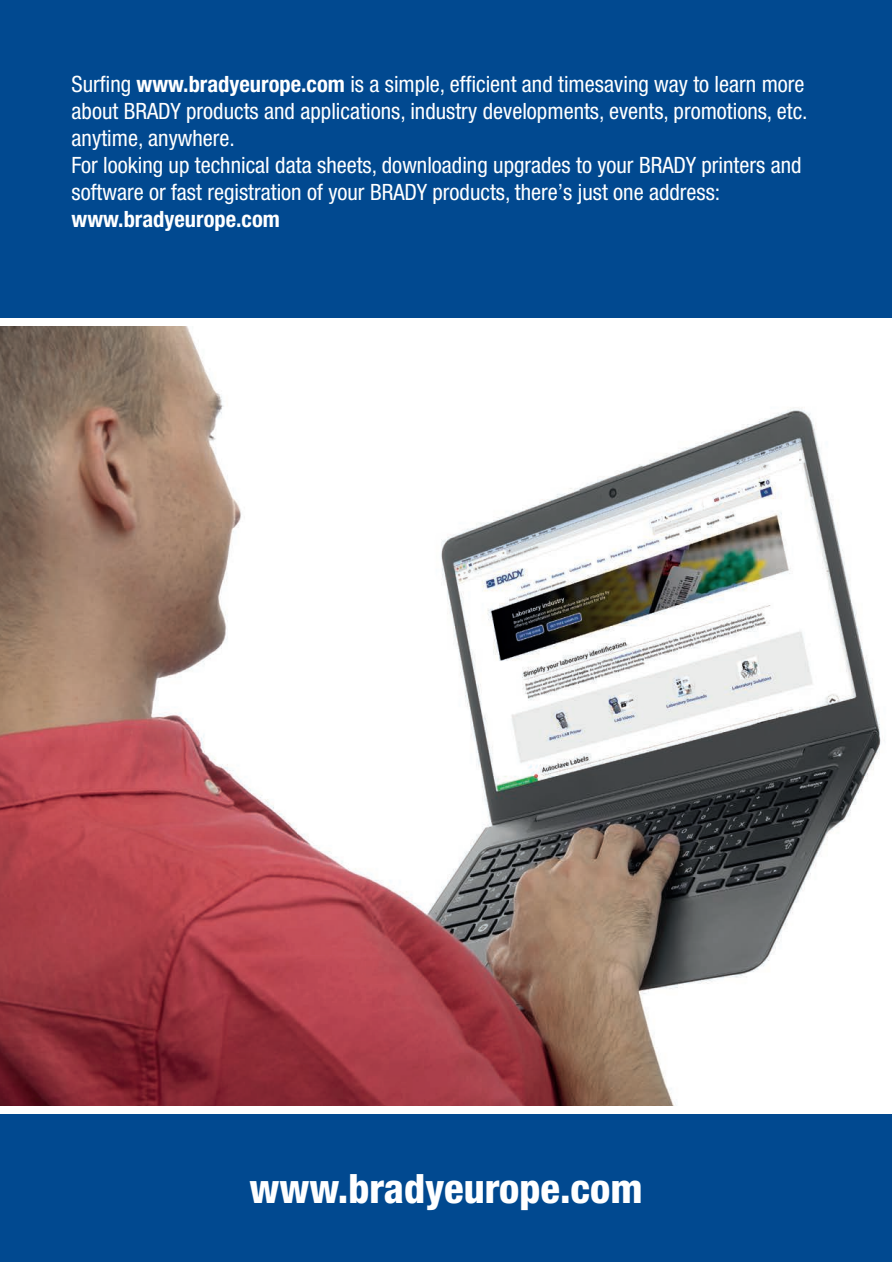
<style>
.page{position:relative;width:892px;height:1262px;background:#fff}
.page>*{position:absolute;margin:0;border:0;box-sizing:border-box;transform-origin:0 0}
.t1{font:800 condensed 40.5px "Helvetica Neue LT Pro";color:#fff}
.t2{font:condensed 22.5px/27px "Helvetica Neue LT Pro";color:#fff}
.t3{font:700 condensed 22.5px "Helvetica Neue LT Pro";color:#fff}
.s1{font-weight:700}
</style>
<div class="page">
<div style="left:0;top:0;width:891px;height:318px;background:#014990"></div>
<div style="left:0;top:1113px;width:891px;height:148px;background:#014990"></div>
<img style="left:0;top:327px;width:881px;height:778px">
<p class="t2" style="left:72px;top:70px;width:737px">Surfing <span class="s1">www.bradyeurope.com</span> is a simple, efficient and timesaving way to learn more about BRADY products and applications, industry developments, events, promotions, etc. anytime, anywhere.<br>For looking up technical data sheets, downloading upgrades to your BRADY printers and software or fast registration of your BRADY products, there’s just one address:</p>
<p class="t3" style="left:72px;top:206px;width:210px">www.bradyeurope.com</p>
<h1 class="t1" style="left:249px;top:1163px;width:395px">www.bradyeurope.com</h1>
</div>
